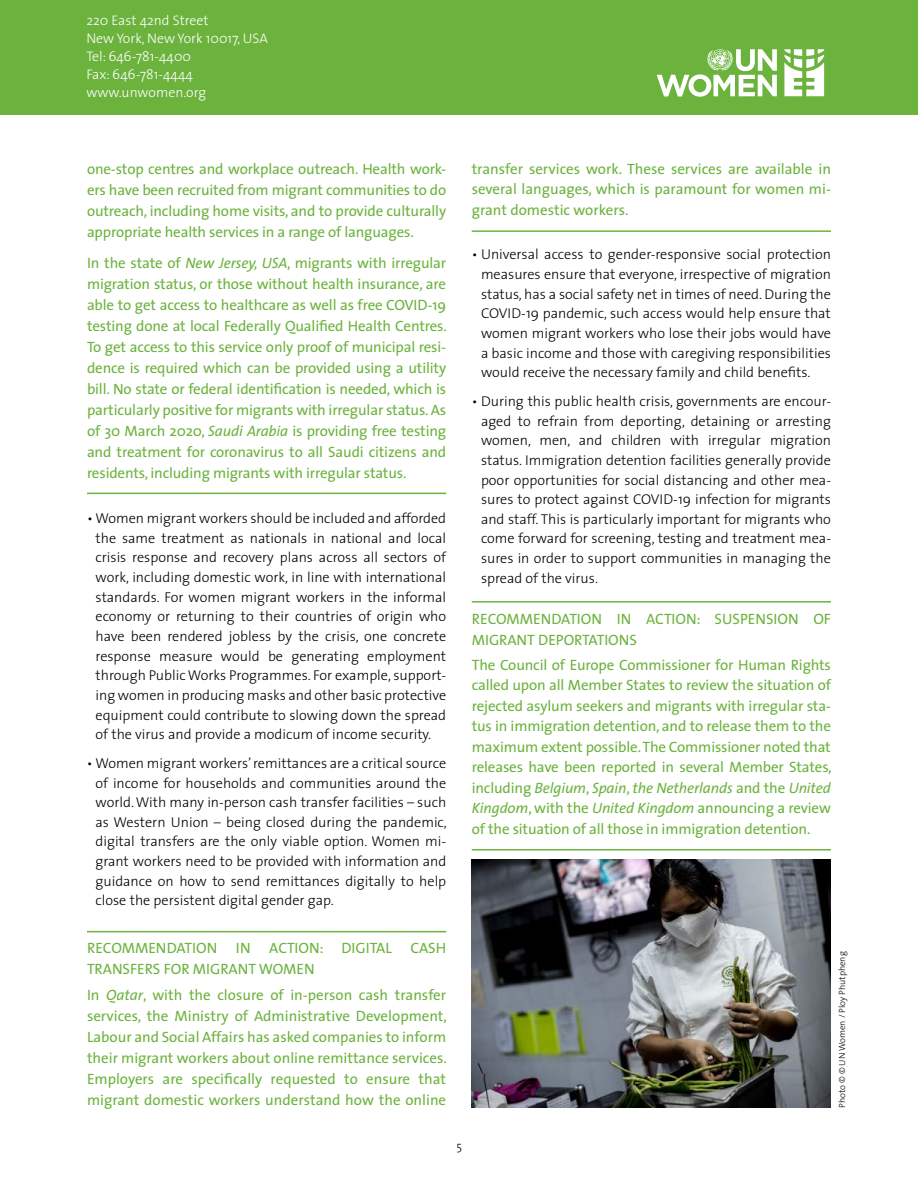
<style>
.page{position:relative;width:918px;height:1188px;background:#fff}
.page>*{position:absolute;margin:0;border:0;box-sizing:border-box;transform-origin:0 0}
.t1{font:15px/21px "The Sans";letter-spacing:-.01em;color:#6cb33e;text-align:justify}
.t2{font:300 14.25px/19.6px "The Sans";color:#000;text-align:justify}
.t3{font:300 13.8px/18px "The Sans";color:#fff}
.t4{font:300 12px "The Sans";color:#000}
.t5{font:300 9px "The Sans";color:#000}
.s1{font-style:italic}
</style>
<div class="page">
<div style="left:0;top:0;width:918px;height:115px;background:#6cb33e"></div>
<hr style="left:87px;top:493px;width:359px;height:1px;background:#6cb33e">
<hr style="left:87px;top:931px;width:359px;height:1px;background:#6cb33e">
<hr style="left:472px;top:230px;width:359px;height:2px;background:#6cb33e">
<hr style="left:472px;top:601px;width:359px;height:2px;background:#6cb33e">
<hr style="left:472px;top:849px;width:359px;height:2px;background:#6cb33e">
<svg style="left:657px;top:49px;width:120px;height:48px"></svg>
<svg style="left:784px;top:49px;width:40px;height:47px"></svg>
<img style="left:472px;top:860px;width:358px;height:248px">
<p class="t3" style="left:86px;top:11px;width:183px">220 East 42nd Street<br>New York, New York 10017, USA<br>Tel: 646-781-4400<br>Fax: 646-781-4444 www.unwomen.org</p>
<p class="t1" style="left:87px;top:158px;width:361px">one-stop centres and workplace outreach. Health work&shy;ers have been recruited from migrant communities to do outreach, including home visits, and to provide culturally appropriate health services in a range of languages.</p>
<p class="t1" style="left:87px;top:252px;width:361px">In the state of <span class="s1">New Jersey, USA</span>, migrants with irregular migration status, or those without health insurance, are able to get access to healthcare as well as free COVID-19 testing done at local Federally Qualified Health Centres.<br>To get access to this service only proof of municipal resi&shy;dence is required which can be provided using a utility bill. No state or federal identification is needed, which is particularly positive for migrants with irregular status. As of 30 March 2020, <span class="s1">Saudi Arabia</span> is providing free testing and treatment for coronavirus to all Saudi citizens and residents, including migrants with irregular status.</p>
<p class="t2" style="left:87px;top:508px;width:361px;text-align:center">• Women migrant workers should be included and afforded the same treatment as nationals in national and local crisis response and recovery plans across all sectors of work, including domestic work, in line with international standards. For women migrant workers in the informal economy or returning to their countries of origin who have been rendered jobless by the crisis, one concrete response measure would be generating employment through Public Works Programmes. For example, support&shy;ing women in producing masks and other basic protective equipment could contribute to slowing down the spread of the virus and provide a modicum of income security.</p>
<p class="t2" style="left:96px;top:753px;width:353px;text-indent:-9px">• Women migrant workers’ remittances are a critical source of income for households and communities around the world. With many in-person cash transfer facilities – such as Western Union – being closed during the pandemic, digital transfers are the only viable option. Women mi&shy;grant workers need to be provided with information and guidance on how to send remittances digitally to help close the persistent digital gender gap.</p>
<p class="t1" style="left:87px;top:937px;width:361px">RECOMMENDATION IN ACTION: DIGITAL CASH<br>TRANSFERS FOR MIGRANT WOMEN</p>
<p class="t1" style="left:87px;top:984px;width:361px">In <span class="s1">Qatar</span>, with the closure of in-person cash transfer services, the Ministry of Administrative Development, Labour and Social Affairs has asked companies to inform their migrant workers about online remittance services.<br>Employers are specifically requested to ensure that migrant domestic workers understand how the online</p>
<p class="t1" style="left:472px;top:158px;width:361px">transfer services work. These services are available in several languages, which is paramount for women mi&shy;grant domestic workers.</p>
<p class="t2" style="left:481px;top:244px;width:351px;text-indent:-9px">• Universal access to gender-responsive social protection measures ensure that everyone, irrespective of migration status, has a social safety net in times of need. During the COVID-19 pandemic, such access would help ensure that women migrant workers who lose their jobs would have a basic income and those with caregiving responsibilities would receive the necessary family and child benefits.</p>
<p class="t2" style="left:481px;top:391px;width:351px;text-indent:-9px">• During this public health crisis, governments are encour&shy;aged to refrain from deporting, detaining or arresting women, men, and children with irregular migration status. Immigration detention facilities generally provide poor opportunities for social distancing and other mea&shy;sures to protect against COVID-19 infection for migrants and staff. This is particularly important for migrants who come forward for screening, testing and treatment mea&shy;sures in order to support communities in managing the spread of the virus.</p>
<p class="t1" style="left:472px;top:608px;width:361px">RECOMMENDATION IN ACTION: SUSPENSION OF<br>MIGRANT DEPORTATIONS</p>
<p class="t1" style="left:472px;top:654px;width:361px;line-height:20.5px">The Council of Europe Commissioner for Human Rights called upon all Member States to review the situation of rejected asylum seekers and migrants with irregular sta&shy;tus in immigration detention, and to release them to the maximum extent possible. The Commissioner noted that releases have been reported in several Member States, including <span class="s1">Belgium</span>, <span class="s1">Spain</span>, <span class="s1">the Netherlands</span> and the <span class="s1">United Kingdom</span>, with the <span class="s1">United Kingdom</span> announcing a review of the situation of all those in immigration detention.</p>
<p class="t5" style="left:835px;top:1108px;width:158px;rotate:-90deg">Photo © © UN Women / Ploy Phutpheng</p>
<p class="t4" style="left:456px;top:1136px;width:7px">5</p>
</div>
